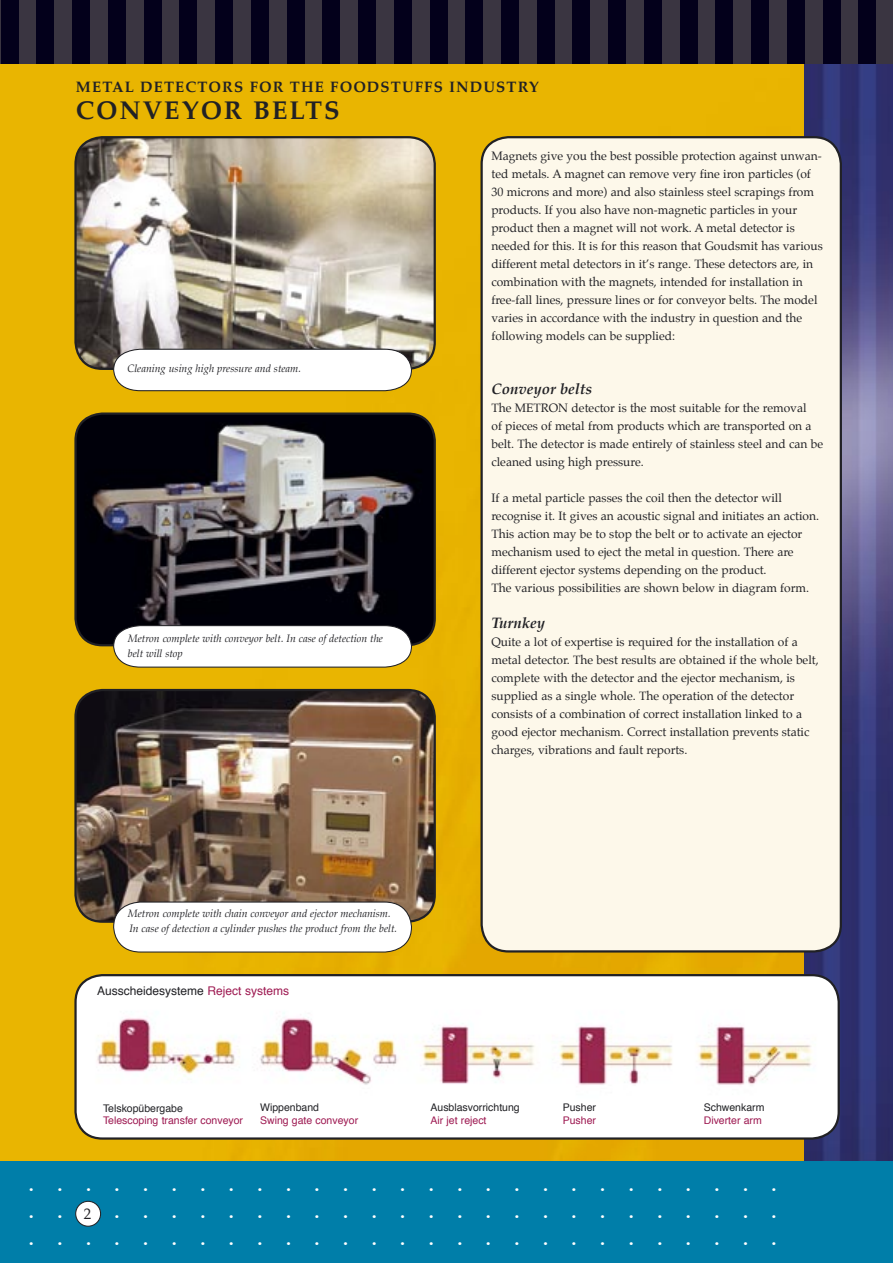
<style>
.page{position:relative;width:893px;height:1263px;background:#fff}
.page>*{position:absolute;margin:0;border:0;box-sizing:border-box;transform-origin:0 0}
.Normaal{font:25.5px "Palatino";color:#fff}
.Normaal-2{font:700 25.5px "Palatino";letter-spacing:.075em;color:#212125}
.Normaal-3{font:700 15px "Palatino";letter-spacing:.075em;color:#212125}
.Normaal-4{font:italic 700 15px "Palatino";color:#212125}
.Normaal-5{font:15px "Palatino";color:#212125}
.Normaal-6{font:12px/18px "Palatino";color:#212125}
.Normaal-7{font:12px "Helvetica";color:#212125}
.Normaal-8{font:italic 10.5px/15px "Palatino";color:#212125}
.Normaal-9{font:10.5px "Helvetica";color:#9e1a52}
.Normaal-10{font:10.5px "Helvetica";color:#212125}
.s1{color:#9e1a52}
</style>
<div class="page">
<img style="left:0;top:64px;width:804px;height:1097px">
<img style="left:804px;top:64px;width:89px;height:1097px">
<div style="left:0;top:1161px;width:893px;height:102px;background:#007ea9"></div>
<div style="left:76px;top:1201px;width:25px;height:25px;background:#fff;border-radius:50%"></div>
<div style="left:75px;top:1201px;width:26px;height:26px;border:1px solid #212125;border-radius:50%"></div>
<div style="left:479px;top:135px;width:364px;height:816px;background:#fdf8ea"></div>
<svg style="left:73px;top:135px;width:364px;height:234px;background:#afa594"></svg>
<svg style="left:113px;top:348px;width:299px;height:43px"></svg>
<svg style="left:73px;top:411px;width:364px;height:234px;background:#383537"></svg>
<svg style="left:113px;top:625px;width:299px;height:42px"></svg>
<img style="left:73px;top:688px;width:364px;height:234px">
<svg style="left:113px;top:901px;width:299px;height:51px"></svg>
<svg style="left:73px;top:973px;width:768px;height:165px"></svg>
<div style="left:0;top:0;width:893px;height:64px;background:#3a3541"></div>
<div style="left:1px;top:0;width:18px;height:64px;background:#03001b"></div>
<div style="left:37px;top:0;width:17px;height:64px;background:#03001b"></div>
<div style="left:72px;top:0;width:18px;height:64px;background:#03001b"></div>
<div style="left:108px;top:0;width:18px;height:64px;background:#03001b"></div>
<div style="left:144px;top:0;width:17px;height:64px;background:#03001b"></div>
<div style="left:180px;top:0;width:17px;height:64px;background:#03001b"></div>
<div style="left:215px;top:0;width:18px;height:64px;background:#03001b"></div>
<div style="left:251px;top:0;width:18px;height:64px;background:#03001b"></div>
<div style="left:287px;top:0;width:17px;height:64px;background:#03001b"></div>
<div style="left:322px;top:0;width:18px;height:64px;background:#03001b"></div>
<div style="left:358px;top:0;width:18px;height:64px;background:#03001b"></div>
<div style="left:394px;top:0;width:18px;height:64px;background:#03001b"></div>
<div style="left:430px;top:0;width:17px;height:64px;background:#03001b"></div>
<div style="left:465px;top:0;width:18px;height:64px;background:#03001b"></div>
<div style="left:501px;top:0;width:18px;height:64px;background:#03001b"></div>
<div style="left:537px;top:0;width:18px;height:64px;background:#03001b"></div>
<div style="left:573px;top:0;width:17px;height:64px;background:#03001b"></div>
<div style="left:608px;top:0;width:18px;height:64px;background:#03001b"></div>
<div style="left:644px;top:0;width:18px;height:64px;background:#03001b"></div>
<div style="left:680px;top:0;width:17px;height:64px;background:#03001b"></div>
<div style="left:716px;top:0;width:17px;height:64px;background:#03001b"></div>
<div style="left:751px;top:0;width:18px;height:64px;background:#03001b"></div>
<div style="left:787px;top:0;width:18px;height:64px;background:#03001b"></div>
<div style="left:823px;top:0;width:17px;height:64px;background:#03001b"></div>
<div style="left:858px;top:0;width:18px;height:64px;background:#03001b"></div>
<p class="Normaal-3" style="left:76px;top:78px;width:464px">METAL DETECTORS FOR THE FOODSTUFFS INDUSTRY</p>
<p class="Normaal-2" style="left:76px;top:94px;width:265px">CONVEYOR BELTS</p>
<p class="Normaal-8" style="left:127px;top:362px;width:175px">Cleaning using high pressure and steam.</p>
<p class="Normaal-8" style="left:128px;top:632px;width:257px">Metron complete with conveyor belt. In case of detection the belt will stop</p>
<p class="Normaal-6" style="left:491px;top:148px;width:332px">Magnets give you the best possible protection against unwan&shy;ted metals. A magnet can remove very fine iron particles (of 30 microns and more) and also stainless steel scrapings from products. If you also have non-magnetic particles in your</p>
<p class="Normaal-6" style="left:491px;top:220px;width:305px">product then a magnet will not work. A metal detector is</p>
<p class="Normaal-6" style="left:491px;top:238px;width:333px">needed for this. It is for this reason that Goudsmit has various different metal detectors in it’s range. These detectors are, in combination with the magnets, intended for installation in free-fall lines, pressure lines or for conveyor belts. The model varies in accordance with the industry in question and the</p>
<p class="Normaal-6" style="left:491px;top:328px;width:185px">following models can be supplied:</p>
<p class="Normaal-4" style="left:491px;top:380px;width:102px">Conveyor belts</p>
<p class="Normaal-6" style="left:491px;top:400px;width:333px">The METRON detector is the most suitable for the removal<br>of pieces of metal from products which are transported on a belt. The detector is made entirely of stainless steel and can be cleaned using high pressure.</p>
<p class="Normaal-6" style="left:491px;top:490px;width:292px">If a metal particle passes the coil then the detector will</p>
<p class="Normaal-6" style="left:491px;top:508px;width:329px">recognise it. It gives an acoustic signal and initiates an action.</p>
<p class="Normaal-6" style="left:491px;top:526px;width:312px">This action may be to stop the belt or to activate an ejector mechanism used to eject the metal in question. There are</p>
<p class="Normaal-6" style="left:491px;top:562px;width:277px">different ejector systems depending on the product.</p>
<p class="Normaal-6" style="left:491px;top:580px;width:319px">The various possibilities are shown below in diagram form.</p>
<p class="Normaal-4" style="left:491px;top:614px;width:55px">Turnkey</p>
<p class="Normaal-6" style="left:491px;top:634px;width:329px">Quite a lot of expertise is required for the installation of a metal detector. The best results are obtained if the whole belt, complete with the detector and the ejector mechanism, is</p>
<p class="Normaal-6" style="left:491px;top:688px;width:304px">supplied as a single whole. The operation of the detector</p>
<p class="Normaal-6" style="left:491px;top:706px;width:319px">consists of a combination of correct installation linked to a good ejector mechanism. Correct installation prevents static charges, vibrations and fault reports.</p>
<p class="Normaal-8" style="left:128px;top:907px;width:271px">Metron complete with chain conveyor and ejector mechanism.<br>In case of detection a cylinder pushes the product from the belt.</p>
<p class="Normaal-7" style="left:97px;top:982px;width:194px">Ausscheidesysteme <span class="s1">Reject systems</span></p>
<p class="Normaal-10" style="left:103px;top:1101px;width:81px">Telskopübergabe</p>
<p class="Normaal-9" style="left:103px;top:1113px;width:142px">Telescoping transfer conveyor</p>
<p class="Normaal-10" style="left:260px;top:1101px;width:60px">Wippenband</p>
<p class="Normaal-9" style="left:260px;top:1113px;width:100px">Swing gate conveyor</p>
<p class="Normaal-10" style="left:430px;top:1101px;width:91px">Ausblasvorrichtung</p>
<p class="Normaal-9" style="left:430px;top:1113px;width:58px">Air jet reject</p>
<p class="Normaal-10" style="left:563px;top:1101px;width:35px">Pusher</p>
<p class="Normaal-9" style="left:563px;top:1113px;width:35px">Pusher</p>
<p class="Normaal-10" style="left:704px;top:1100px;width:62px">Schwenkarm</p>
<p class="Normaal-9" style="left:704px;top:1113px;width:60px">Diverter arm</p>
<p class="Normaal" style="left:28px;top:1166px;width:750px">...........................</p>
<p class="Normaal" style="left:28px;top:1192px;width:750px">...........................</p>
<p class="Normaal" style="left:28px;top:1219px;width:750px">...........................</p>
<p class="Normaal-5" style="left:84px;top:1204px;width:9px">2</p>
</div>
